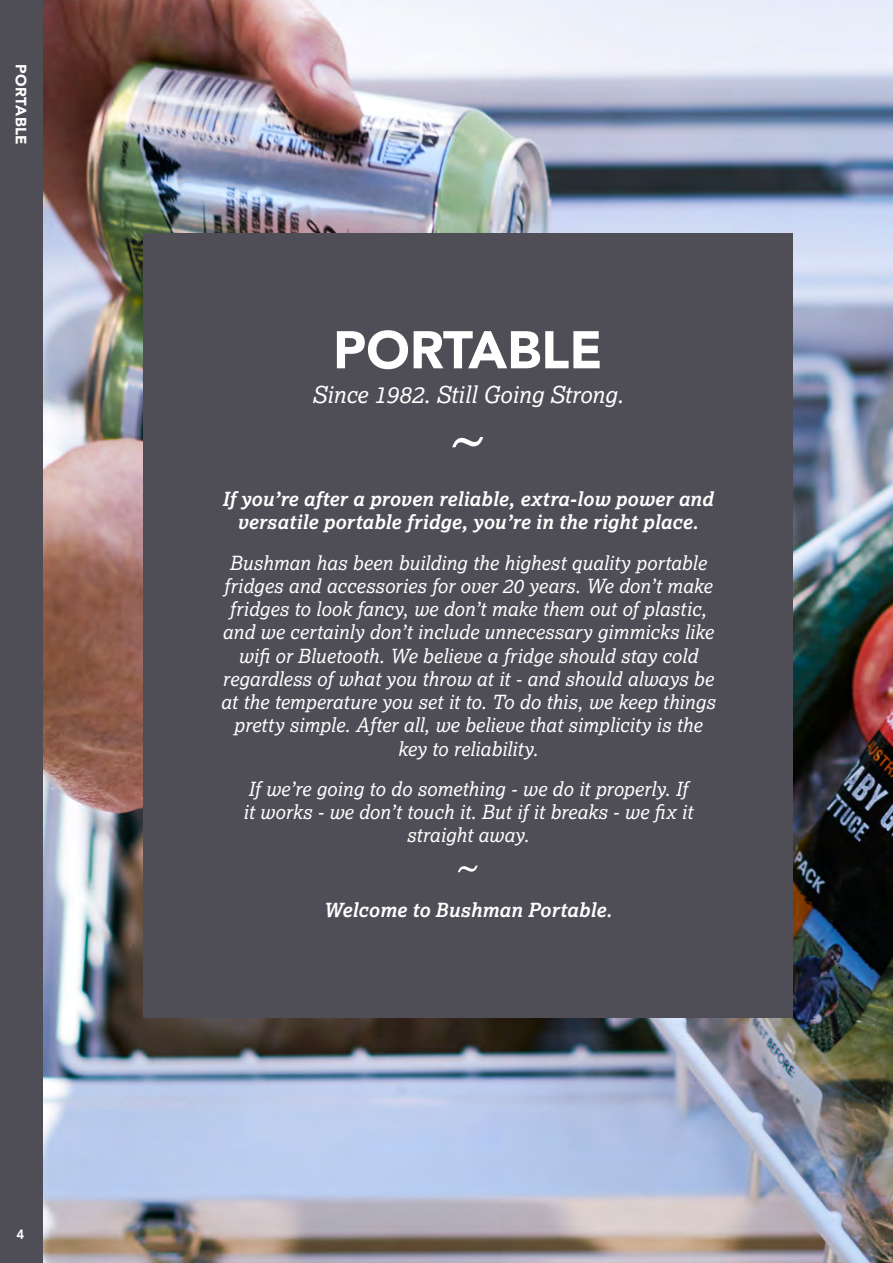
<style>
.page{position:relative;width:893px;height:1263px;background:#fff}
.page>*{position:absolute;margin:0;border:0;box-sizing:border-box;transform-origin:0 0}
.t1{font:900 52.5px "Avenir";color:#fff}
.t2{font:italic 23.25px "Lexia";color:#fff}
.t3{font:italic 19.5px/23.2px "Lexia";color:#fff;text-align:center}
.t4{font:italic 700 19.5px/23.2px "Lexia";color:#fff;text-align:center}
.t5{font:900 15px "Avenir";letter-spacing:.04em;color:#fff}
.t6{font:800 13.5px "Avenir";color:#fff}
</style>
<div class="page">
<img style="left:43px;top:0;width:850px;height:1263px">
<div style="left:143px;top:233px;width:649px;height:784px;background:#4f4e56"></div>
<svg style="left:452px;top:437px;width:31px;height:10px"></svg>
<svg style="left:458px;top:866px;width:20px;height:6px"></svg>
<div style="left:0;top:0;width:43px;height:1263px;background:#4f4e56"></div>
<p class="t5" style="left:34px;top:64px;width:83px;rotate:90deg">PORTABLE</p>
<p class="t6" style="left:17px;top:1224px;width:9px">4</p>
<h1 class="t1" style="left:333px;top:305px;width:271px">PORTABLE</h1>
<p class="t2" style="left:312px;top:380px;width:313px">Since 1982. Still Going Strong.</p>
<p class="t4" style="left:222px;top:487px;width:492px">If you’re after a proven reliable, extra-low power and versatile portable fridge, you’re in the right place.</p>
<p class="t3" style="left:221px;top:550px;width:496px">Bushman has been building the highest quality portable fridges and accessories for over 20 years. We don’t make fridges to look fancy, we don’t make them out of plastic, and we certainly don’t include unnecessary gimmicks like wifi or Bluetooth. We believe a fridge should stay cold regardless of what you throw at it - and should always be at the temperature you set it to. To do this, we keep things pretty simple. After all, we believe that simplicity is the key to reliability.</p>
<p class="t3" style="left:243px;top:777px;width:451px">If we’re going to do something - we do it properly. If it works - we don’t touch it. But if it breaks - we fix it straight away.</p>
<p class="t4" style="left:324px;top:897px;width:290px">Welcome to Bushman Portable.</p>
</div>
